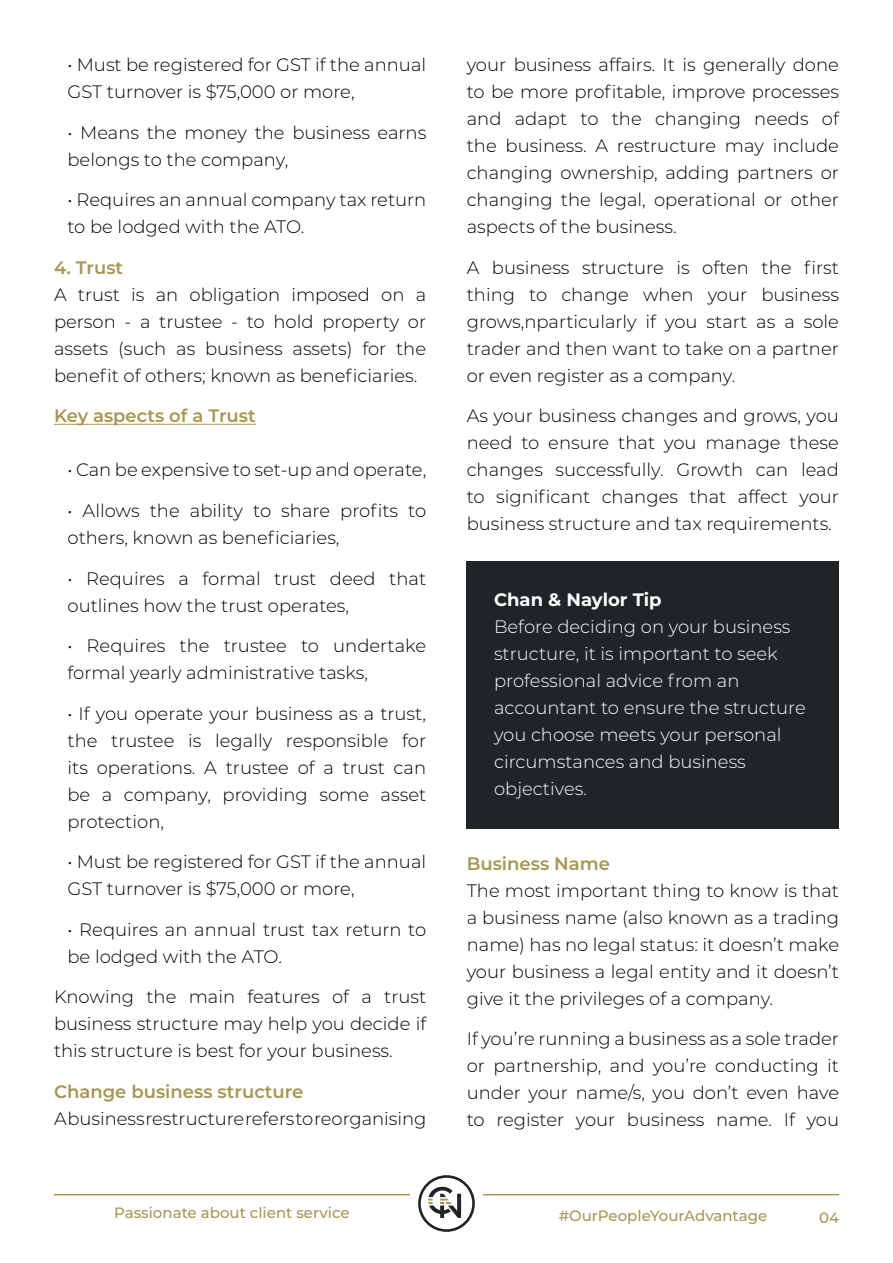
<style>
.page{position:relative;width:893px;height:1263px;background:#fff}
.page>*{position:absolute;margin:0;border:0;box-sizing:border-box;transform-origin:0 0}
.t1{font:300 18px/27px "Montserrat";color:#000}
.t2{font:300 18px/27px "Montserrat";color:#fff}
.t3{font:600 18px "Montserrat";color:#a79652}
.t4{font:700 18px "Montserrat";color:#fff}
.t5{font:500 15px "Montserrat";color:#a79652}
</style>
<div class="page">
<hr style="left:54px;top:1194px;width:356px;height:1px;background:#a79652">
<hr style="left:483px;top:1194px;width:356px;height:1px;background:#a79652">
<svg style="left:418px;top:1175px;width:57px;height:57px"></svg>
<hr style="left:54px;top:424px;width:202px;height:1px;background:#a79652">
<div style="left:467px;top:561px;width:372px;height:268px;background:#202426"></div>
<p class="t1" style="left:68px;top:51px;width:360px">• Must be registered for GST if the annual<br>GST turnover is $75,000 or more,</p>
<p class="t1" style="left:68px;top:118px;width:360px">• Means the money the business earns belongs to the company,</p>
<p class="t1" style="left:68px;top:186px;width:360px">• Requires an annual company tax return to be lodged with the ATO.</p>
<p class="t3" style="left:54px;top:255px;width:71px">4. Trust</p>
<p class="t1" style="left:54px;top:280px;width:374px;text-align:justify">A trust is an obligation imposed on a person - a trustee - to hold property or assets (such as business assets) for the benefit of others; known as beneficiaries.</p>
<p class="t3" style="left:54px;top:403px;width:203px">Key aspects of a Trust</p>
<p class="t1" style="left:68px;top:456px;width:360px">• Can be expensive to set-up and operate,</p>
<p class="t1" style="left:68px;top:496px;width:360px">• Allows the ability to share profits to others, known as beneficiaries,</p>
<p class="t1" style="left:68px;top:564px;width:360px">• Requires a formal trust deed that outlines how the trust operates,</p>
<p class="t1" style="left:68px;top:631px;width:360px">• Requires the trustee to undertake formal yearly administrative tasks,</p>
<p class="t1" style="left:68px;top:699px;width:360px;text-align:justify">• If you operate your business as a trust, the trustee is legally responsible for its operations. A trustee of a trust can be a company, providing some asset protection,</p>
<p class="t1" style="left:68px;top:847px;width:360px">• Must be registered for GST if the annual<br>GST turnover is $75,000 or more,</p>
<p class="t1" style="left:68px;top:915px;width:360px">• Requires an annual trust tax return to be lodged with the ATO.</p>
<p class="t1" style="left:54px;top:982px;width:374px;text-align:justify">Knowing the main features of a trust business structure may help you decide if this structure is best for your business.</p>
<p class="t3" style="left:54px;top:1078px;width:251px">Change business structure</p>
<p class="t1" style="left:54px;top:1104px;width:374px">A business restructure refers to reorganising</p>
<p class="t1" style="left:467px;top:51px;width:374px;text-align:justify">your business affairs. It is generally done to be more profitable, improve processes and adapt to the changing needs of the business. A restructure may include changing ownership, adding partners or changing the legal, operational or other aspects of the business.</p>
<p class="t1" style="left:467px;top:253px;width:374px;text-align:justify">A business structure is often the first thing to change when your business grows,nparticularly if you start as a sole trader and then want to take on a partner or even register as a company.</p>
<p class="t1" style="left:467px;top:402px;width:374px;text-align:justify">As your business changes and grows, you need to ensure that you manage these changes successfully. Growth can lead to significant changes that affect your business structure and tax requirements.</p>
<p class="t4" style="left:494px;top:586px;width:169px">Chan &amp; Naylor Tip</p>
<p class="t2" style="left:494px;top:612px;width:313px">Before deciding on your business structure, it is important to seek professional advice from an accountant to ensure the structure you choose meets your personal circumstances and business objectives.</p>
<p class="t3" style="left:467px;top:851px;width:145px">Business Name</p>
<p class="t1" style="left:467px;top:876px;width:374px;text-align:justify">The most important thing to know is that a business name (also known as a trading name) has no legal status: it doesn’t make your business a legal entity and it doesn’t give it the privileges of a company.</p>
<p class="t1" style="left:467px;top:1025px;width:374px;text-align:justify">If you’re running a business as a sole trader or partnership, and you’re conducting it under your name/s, you don’t even have to register your business name. If you</p>
<p class="t5" style="left:114px;top:1202px;width:237px">Passionate about client service</p>
<p class="t5" style="left:559px;top:1205px;width:210px">#OurPeopleYourAdvantage</p>
<p class="t5" style="left:819px;top:1207px;width:22px">04</p>
</div>
